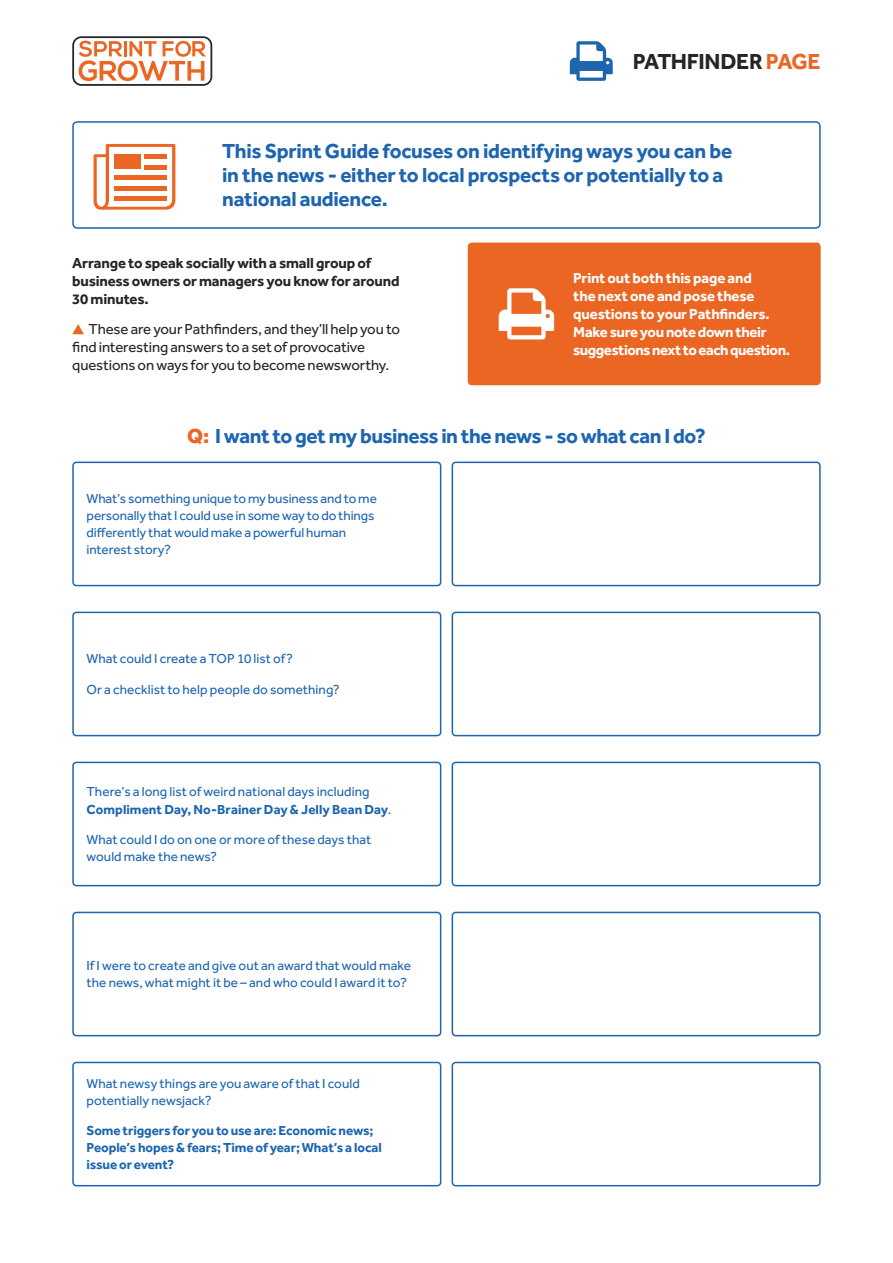
<style>
.page{position:relative;width:893px;height:1263px;background:#fff}
.page>*{position:absolute;margin:0;border:0;box-sizing:border-box;transform-origin:0 0}
.t1{font:700 22.5px "Effra";letter-spacing:-.02em;color:#252525}
.t2{font:700 21px/24px "Effra";letter-spacing:-.015em;color:#1d65af}
.t3{font:700 15px/18px "Effra";letter-spacing:-.015em;color:#fff}
.t4{font:15px/18px "Effra";letter-spacing:-.01em;color:#252525}
.t5{font:700 15px/18px "Effra";letter-spacing:-.01em;color:#252525}
.t6{font:13.5px/17.2px "Effra";color:#1d65af}
.t7{font:700 13.5px/17.2px "Effra";letter-spacing:-.01em;color:#1d65af}
.s1{color:#ec6623}
.s2{font-weight:800;color:#ec6623}
.s3{font-weight:700}
</style>
<div class="page">
<div style="left:452px;top:462px;width:369px;height:124px;border:2px solid #1d65af;border-radius:4px"></div>
<div style="left:72px;top:462px;width:369px;height:124px;border:2px solid #1d65af;border-radius:4px"></div>
<div style="left:452px;top:1062px;width:369px;height:124px;border:2px solid #1d65af;border-radius:4px"></div>
<div style="left:72px;top:1062px;width:369px;height:124px;border:2px solid #1d65af;border-radius:4px"></div>
<div style="left:452px;top:762px;width:369px;height:124px;border:2px solid #1d65af;border-radius:4px"></div>
<div style="left:72px;top:762px;width:369px;height:124px;border:2px solid #1d65af;border-radius:4px"></div>
<div style="left:452px;top:612px;width:369px;height:124px;border:2px solid #1d65af;border-radius:4px"></div>
<div style="left:72px;top:612px;width:369px;height:124px;border:2px solid #1d65af;border-radius:4px"></div>
<div style="left:452px;top:912px;width:369px;height:124px;border:2px solid #1d65af;border-radius:4px"></div>
<div style="left:72px;top:912px;width:369px;height:124px;border:2px solid #1d65af;border-radius:4px"></div>
<svg style="left:72px;top:324px;width:12px;height:10px"></svg>
<div style="left:72px;top:121px;width:749px;height:108px;border:2px solid #1d65af;border-radius:4px"></div>
<svg style="left:94px;top:144px;width:81px;height:66px"></svg>
<svg style="left:570px;top:41px;width:43px;height:40px"></svg>
<div style="left:468px;top:243px;width:353px;height:142px;background:#ec6623;border-radius:4px"></div>
<svg style="left:499px;top:288px;width:55px;height:51px"></svg>
<svg style="left:72px;top:36px;width:140px;height:50px"></svg>
<h1 class="t1" style="left:633px;top:47px;width:189px">PATHFINDER <span class="s1">PAGE</span></h1>
<h2 class="t2" style="left:222px;top:138px;width:512px">This Sprint Guide focuses on identifying ways you can be in the news - either to local prospects or potentially to a national audience.</h2>
<p class="t5" style="left:72px;top:253px;width:329px">Arrange to speak socially with a small group of business owners or managers you know for around<br>30 minutes.</p>
<p class="t4" style="left:72px;top:320px;width:329px;text-indent:16px">These are your Pathfinders, and they’ll help you to find interesting answers to a set of provocative questions on ways for you to become newsworthy.</p>
<p class="t3" style="left:573px;top:269px;width:218px">Print out both this page and<br>the next one and pose these questions to your Pathfinders.<br>Make sure you note down their suggestions next to each question.</p>
<h2 class="t2" style="left:187px;top:423px;width:520px"><span class="s2">Q:</span> I want to get my business in the news - so what can I do?</h2>
<p class="t6" style="left:87px;top:489px;width:292px">What’s something unique to my business and to me personally that I could use in some way to do things differently that would make a powerful human interest story?</p>
<p class="t6" style="left:87px;top:650px;width:208px">What could I create a TOP 10 list of?</p>
<p class="t6" style="left:87px;top:680px;width:255px">Or a checklist to help people do something?</p>
<p class="t6" style="left:87px;top:783px;width:306px">There’s a long list of weird national days including<br><span class="s3">Compliment Day, No-Brainer Day &amp; Jelly Bean Day</span>.</p>
<p class="t6" style="left:87px;top:830px;width:286px">What could I do on one or more of these days that would make the news?</p>
<p class="t6" style="left:87px;top:957px;width:326px">If I were to create and give out an award that would make the news, what might it be – and who could I award it to?</p>
<p class="t6" style="left:87px;top:1074px;width:275px">What newsy things are you aware of that I could potentially newsjack?</p>
<p class="t7" style="left:87px;top:1121px;width:297px">Some triggers for you to use are: Economic news;<br>People’s hopes &amp; fears; Time of year; What’s a local issue or event?</p>
</div>
